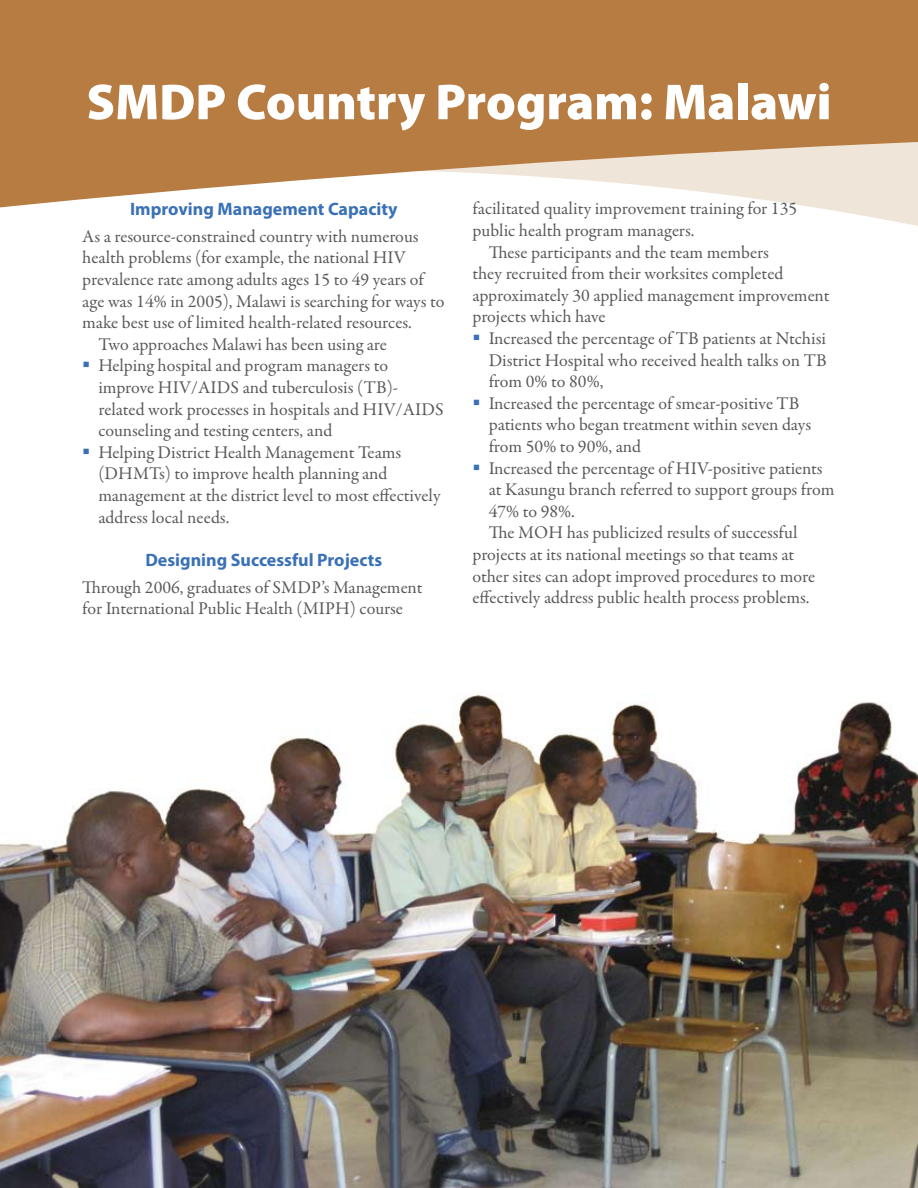
<style>
.page{position:relative;width:918px;height:1188px;background:#fff}
.page>*{position:absolute;margin:0;border:0;box-sizing:border-box;transform-origin:0 0}
.t1{font:900 51px "Myriad Pro";color:#fff}
.t2{font:18px/21.6px "Garamond Premr Pro";color:#58595b}
.t3{font:700 18px "Myriad Pro";color:#3a71b6}
</style>
<div class="page">
<img style="left:0;top:694px;width:918px;height:494px">
<svg style="left:0;top:0;width:918px;height:209px;background:#c29161"></svg>
<h1 class="t1" style="left:86px;top:73px;width:747px">SMDP Country Program: Malawi</h1>
<p class="t3" style="left:130px;top:199px;width:269px">Improving Management Capacity</p>
<p class="t2" style="left:82px;top:226px;width:338px">As a resource-constrained country with numerous</p>
<p class="t2" style="left:82px;top:247px;width:325px">health problems (for example, the national HIV</p>
<p class="t2" style="left:82px;top:269px;width:343px">prevalence rate among adults ages 15 to 49 years of</p>
<p class="t2" style="left:82px;top:291px;width:364px">age was 14% in 2005), Malawi is searching for ways to</p>
<p class="t2" style="left:82px;top:312px;width:331px">make best use of limited health-related resources.</p>
<p class="t2" style="left:98px;top:334px;width:290px">Two approaches Malawi has been using are</p>
<p class="t2" style="left:98px;top:355px;width:291px">Helping hospital and program managers to</p>
<p class="t2" style="left:98px;top:377px;width:301px">improve HIV/AIDS and tuberculosis (TB)-</p>
<p class="t2" style="left:98px;top:399px;width:347px">related work processes in hospitals and HIV/AIDS</p>
<p class="t2" style="left:98px;top:420px;width:235px">counseling and testing centers, and</p>
<p class="t2" style="left:98px;top:442px;width:304px">Helping District Health Management Teams</p>
<p class="t2" style="left:98px;top:463px;width:291px">(DHMTs) to improve health planning and</p>
<p class="t2" style="left:98px;top:485px;width:344px">management at the district level to most effectively</p>
<p class="t2" style="left:98px;top:507px;width:133px">address local needs.</p>
<p class="t3" style="left:145px;top:550px;width:238px">Designing Successful Projects</p>
<p class="t2" style="left:82px;top:577px;width:342px">Through 2006, graduates of SMDP’s Management for International Public Health (MIPH) course</p>
<p class="t2" style="left:472px;top:198px;width:326px">facilitated quality improvement training for 135</p>
<p class="t2" style="left:472px;top:220px;width:224px">public health program managers.</p>
<p class="t2" style="left:489px;top:241px;width:282px">These participants and the team members</p>
<p class="t2" style="left:472px;top:263px;width:313px">they recruited from their worksites completed</p>
<p class="t2" style="left:472px;top:285px;width:358px">approximately 30 applied management improvement</p>
<p class="t2" style="left:472px;top:306px;width:135px">projects which have</p>
<p class="t2" style="left:489px;top:328px;width:339px">Increased the percentage of TB patients at Ntchisi</p>
<p class="t2" style="left:489px;top:349px;width:340px">District Hospital who received health talks on TB</p>
<p class="t2" style="left:489px;top:371px;width:116px">from 0% to 80%,</p>
<p class="t2" style="left:489px;top:393px;width:312px">Increased the percentage of smear-positive TB</p>
<p class="t2" style="left:489px;top:414px;width:324px">patients who began treatment within seven days</p>
<p class="t2" style="left:489px;top:436px;width:154px">from 50% to 90%, and</p>
<p class="t2" style="left:489px;top:457px;width:336px">Increased the percentage of HIV-positive patients</p>
<p class="t2" style="left:489px;top:479px;width:347px">at Kasungu branch referred to support groups from</p>
<p class="t2" style="left:489px;top:501px;width:88px">47% to 98%.</p>
<p class="t2" style="left:489px;top:522px;width:310px">The MOH has publicized results of successful</p>
<p class="t2" style="left:472px;top:544px;width:323px">projects at its national meetings so that teams at</p>
<p class="t2" style="left:472px;top:565px;width:344px">other sites can adopt improved procedures to more</p>
<p class="t2" style="left:472px;top:587px;width:339px">effectively address public health process problems.</p>
</div>
